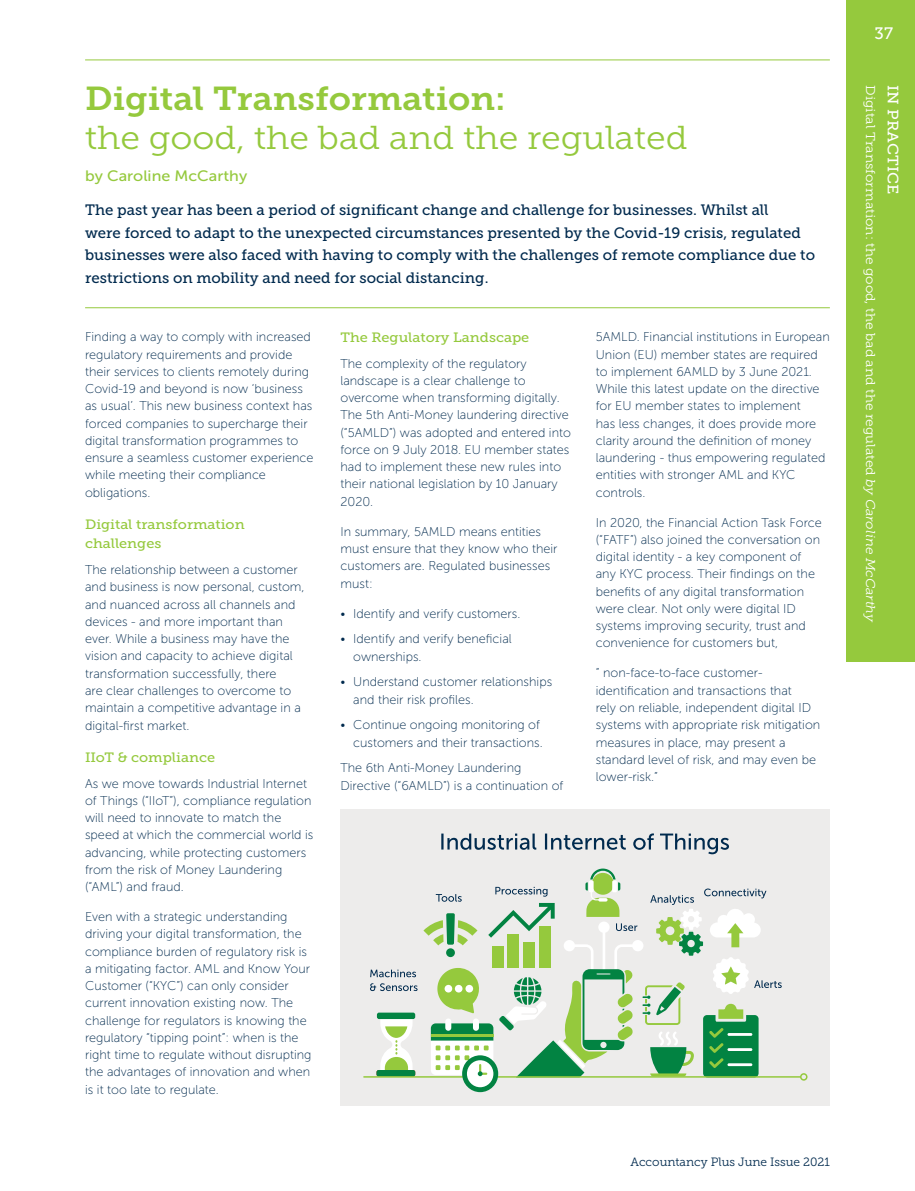
<style>
.page{position:relative;width:915px;height:1191px;background:#fff}
.page>*{position:absolute;margin:0;border:0;box-sizing:border-box;transform-origin:0 0}
.t1{font:33px "Museo Slab 300";color:#95c93d;scale:1.07 1}
.t2{font:33px "Museo Slab 700";color:#95c93d;scale:1.07 1}
.t3{font:16.5px "Museo Slab 500";color:#fff}
.t4{font:15px/22.5px "Museo Slab 500";color:#002a4e}
.t5{font:15px "Museo Sans 500";color:#95c93d;scale:1.07 1}
.t6{font:15px "Museo Slab 500";letter-spacing:.01em;color:#fff;scale:1.07 1}
.t7{font:13.5px/19.5px "Museo Slab 500";color:#95c93d;scale:1.07 1}
.t8{font:12.75px/17.2px "Museo Sans 100";color:#002a4e}
.t9{font:12.75px "Museo Slab 300";color:#fff;scale:1.07 1}
.t10{font:12px "Museo Slab 300";color:#002a4e}
.s1{font-style:italic}
</style>
<div class="page">
<div style="left:340px;top:809px;width:489px;height:297px;background:#edeceb"></div>
<div style="left:846px;top:0;width:68px;height:661px;background:#95c93d"></div>
<hr style="left:85px;top:60px;width:744px;height:1px;background:#95c93d">
<hr style="left:85px;top:307px;width:744px;height:1px;background:#95c93d">
<svg style="left:441px;top:833px;width:287px;height:21px"></svg>
<div style="left:377px;top:1012px;width:38px;height:7px;background:#028342;border-radius:2px"></div>
<svg style="left:380px;top:1019px;width:32px;height:51px"></svg>
<div style="left:376px;top:1070px;width:39px;height:6px;background:#028342;border-radius:2px"></div>
<svg style="left:370px;top:983px;width:47px;height:8px"></svg>
<svg style="left:370px;top:969px;width:46px;height:8px"></svg>
<hr style="left:363px;top:1076px;width:437px;height:1px;background:#95c93d">
<div style="left:799px;top:1073px;width:8px;height:7px;border:2px solid #95c93d;border-radius:50%"></div>
<svg style="left:462px;top:1055px;width:36px;height:37px"></svg>
<div style="left:467px;top:1060px;width:26px;height:27px;background:#fff;border-radius:50%"></div>
<svg style="left:423px;top:868px;width:358px;height:209px"></svg>
<h1 class="t2" style="left:85px;top:80px;width:394px">Digital Transformation:</h1>
<h1 class="t1" style="left:85px;top:119px;width:564px">the good, the bad and the regulated</h1>
<p class="t5" style="left:85px;top:168px;width:153px">by Caroline McCarthy</p>
<p class="t4" style="left:85px;top:199px;width:731px">The past year has been a period of significant change and challenge for businesses. Whilst all<br>were forced to adapt to the unexpected circumstances presented by the Covid-19 crisis, regulated businesses were also faced with having to comply with the challenges of remote compliance due to restrictions on mobility and need for social distancing.</p>
<p class="t8" style="left:85px;top:328px;width:230px">Finding a way to comply with increased regulatory requirements and provide their services to clients remotely during Covid-19 and beyond is now ‘business as usual’. This new business context has forced companies to supercharge their digital transformation programmes to ensure a seamless customer experience while meeting their compliance obligations.</p>
<p class="t7" style="left:85px;top:514px;width:150px">Digital transformation challenges</p>
<p class="t8" style="left:85px;top:561px;width:221px">The relationship between a customer and business is now personal, custom, and nuanced across all channels and devices - and more important than ever. While a business may have the vision and capacity to achieve digital transformation successfully, there<br>are clear challenges to overcome to maintain a competitive advantage in a digital-first market.</p>
<p class="t7" style="left:85px;top:747px;width:123px">IIoT &amp; compliance</p>
<p class="t8" style="left:85px;top:774px;width:230px">As we move towards Industrial Internet of Things (“IIoT”), compliance regulation will need to innovate to match the speed at which the commercial world is advancing, while protecting customers from the risk of Money Laundering (“AML”) and fraud.</p>
<p class="t8" style="left:85px;top:908px;width:228px">Even with a strategic understanding driving your digital transformation, the compliance burden of regulatory risk is a mitigating factor. AML and Know Your Customer (“KYC”) can only consider current innovation existing now. The challenge for regulators is knowing the regulatory “tipping point”: when is the right time to regulate without disrupting the advantages of innovation and when is it too late to regulate.</p>
<p class="t7" style="left:340px;top:327px;width:178px">The Regulatory Landscape</p>
<p class="t8" style="left:340px;top:355px;width:232px">The complexity of the regulatory landscape is a clear challenge to overcome when transforming digitally.<br>The 5th Anti-Money laundering directive (“5AMLD”) was adopted and entered into force on 9 July 2018. EU member states had to implement these new rules into their national legislation by 10 January 2020.</p>
<p class="t8" style="left:340px;top:523px;width:218px">In summary, 5AMLD means entities must ensure that they know who their customers are. Regulated businesses must:</p>
<p class="t8" style="left:340px;top:604px;width:181px">• Identify and verify customers.</p>
<p class="t8" style="left:353px;top:630px;width:160px;text-indent:-13px">• Identify and verify beneficial ownerships.</p>
<p class="t8" style="left:353px;top:673px;width:200px;text-indent:-13px">• Understand customer relationships and their risk profiles.</p>
<p class="t8" style="left:340px;top:716px;width:204px;text-align:right">• Continue ongoing monitoring of customers and their transactions.</p>
<p class="t8" style="left:340px;top:759px;width:224px">The 6th Anti-Money Laundering<br>Directive (“6AMLD”) is a continuation of</p>
<p class="t8" style="left:595px;top:328px;width:235px">5AMLD. Financial institutions in European Union (EU) member states are required to implement 6AMLD by 3 June 2021.<br>While this latest update on the directive for EU member states to implement<br>has less changes, it does provide more clarity around the definition of money laundering - thus empowering regulated entities with stronger AML and KYC controls.</p>
<p class="t8" style="left:595px;top:514px;width:227px">In 2020, the Financial Action Task Force (“FATF”) also joined the conversation on digital identity - a key component of any KYC process. Their findings on the benefits of any digital transformation were clear. Not only were digital ID systems improving security, trust and convenience for customers but,</p>
<p class="t8" style="left:595px;top:664px;width:226px">” non-face-to-face customer&shy;identification and transactions that<br>rely on reliable, independent digital ID systems with appropriate risk mitigation measures in place, may present a standard level of risk, and may even be lower-risk.”</p>
<p class="t10" style="left:630px;top:1155px;width:201px">Accountancy Plus June Issue 2021</p>
<p class="t3" style="left:874px;top:24px;width:20px">37</p>
<p class="t9" style="left:877px;top:85px;width:503px;rotate:90deg">Digital Transformation: the good, the bad and the regulated <span class="s1">by Caroline McCarthy</span></p>
<p class="t6" style="left:901px;top:85px;width:104px;rotate:90deg">IN PRACTICE</p>
</div>
